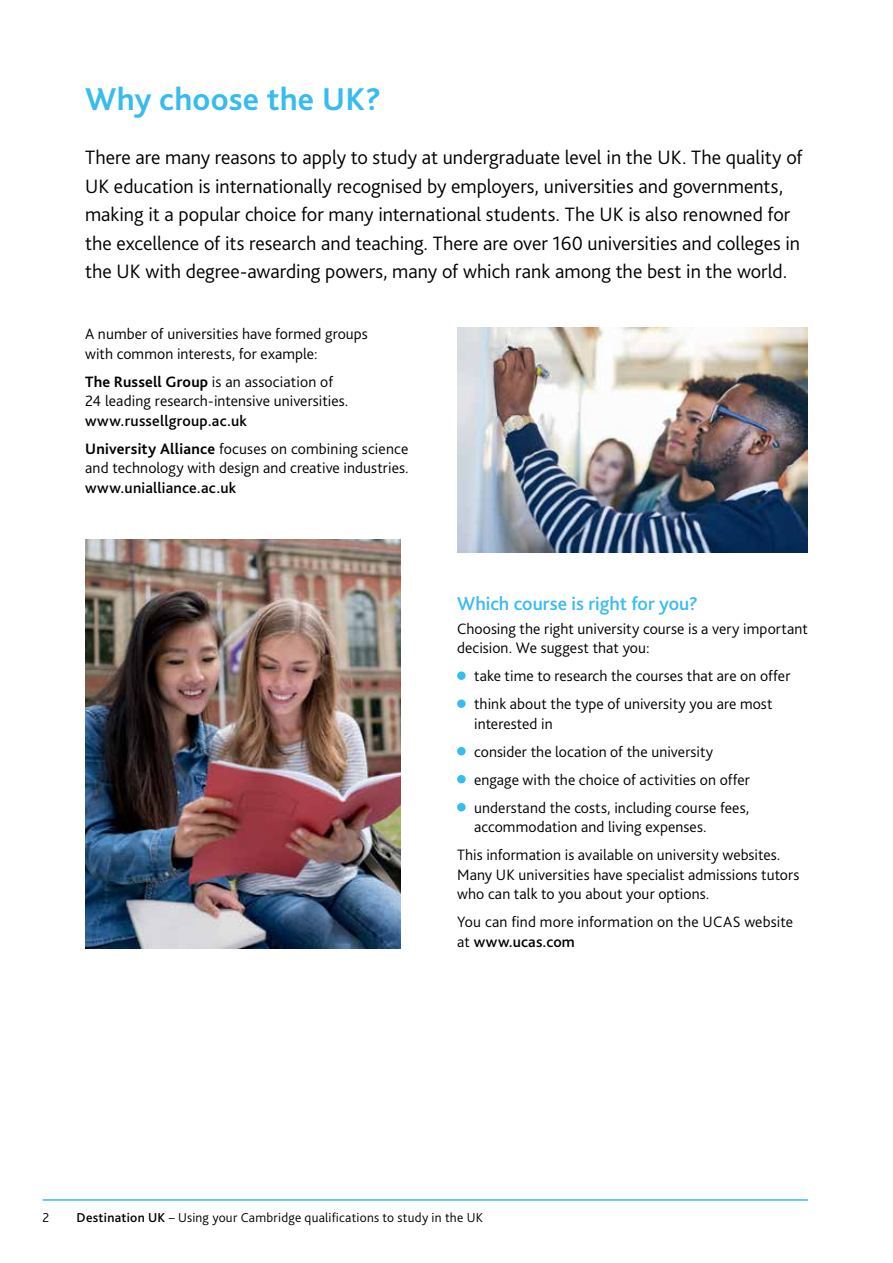
<style>
.page{position:relative;width:893px;height:1263px;background:#fff}
.page>*{position:absolute;margin:0;border:0;box-sizing:border-box;transform-origin:0 0}
.t1{font:700 33px "Bliss Pro";letter-spacing:.01em;color:#36bcee}
.t2{font:300 20.25px/28.5px "Bliss Pro";color:#000}
.t3{font:500 19.5px "Bliss Pro";color:#36bcee}
.t4{font:300 15.75px/28px "Bliss Pro";letter-spacing:.005em;color:#000}
.t5{font:500 15.75px "Bliss Pro";letter-spacing:.015em;color:#000}
.t6{font:300 13.5px "Bliss Pro";letter-spacing:.015em;color:#000}
.s1{font-weight:700}
.s2{font-weight:500}
</style>
<div class="page">
<div style="left:457px;top:671px;width:9px;height:9px;background:#36bcee;border-radius:50%"></div>
<div style="left:457px;top:699px;width:9px;height:9px;background:#36bcee;border-radius:50%"></div>
<div style="left:457px;top:747px;width:9px;height:8px;background:#36bcee;border-radius:50%"></div>
<div style="left:457px;top:775px;width:9px;height:8px;background:#36bcee;border-radius:50%"></div>
<div style="left:457px;top:803px;width:9px;height:8px;background:#36bcee;border-radius:50%"></div>
<img style="left:85px;top:539px;width:316px;height:409px">
<img style="left:457px;top:327px;width:351px;height:226px">
<hr style="left:43px;top:1199px;width:765px;height:2px;background:#36bcee">
<h1 class="t1" style="left:85px;top:79px;width:298px">Why choose the UK?</h1>
<p class="t2" style="left:85px;top:143px;width:719px">There are many reasons to apply to study at undergraduate level in the UK. The quality of UK education is internationally recognised by employers, universities and governments, making it a popular choice for many international students. The UK is also renowned for the excellence of its research and teaching. There are over 160 universities and colleges in the UK with degree-awarding powers, many of which rank among the best in the world.</p>
<p class="t4" style="left:85px;top:324px;width:284px;line-height:19.5px">A number of universities have formed groups with common interests, for example:</p>
<p class="t4" style="left:85px;top:372px;width:265px;line-height:19.5px"><span class="s1">The Russell Group</span> is an association of<br>24 leading research-intensive universities.</p>
<p class="t4" style="left:85px;top:407px;width:325px"><span class="s2">www.russellgroup.ac.uk<br></span><span class="s1">University Alliance</span> focuses on combining science</p>
<p class="t4" style="left:85px;top:454px;width:325px">and technology with design and creative industries.</p>
<p class="t5" style="left:85px;top:478px;width:153px">www.unialliance.ac.uk</p>
<p class="t3" style="left:457px;top:592px;width:243px">Which course is right for you?</p>
<p class="t4" style="left:457px;top:619px;width:352px;line-height:19.5px">Choosing the right university course is a very important decision. We suggest that you:</p>
<p class="t4" style="left:474px;top:662px;width:318px">take time to research the courses that are on offer think about the type of university you are most</p>
<p class="t4" style="left:474px;top:710px;width:277px">interested in<br>consider the location of the university engage with the choice of activities on offer understand the costs, including course fees,</p>
<p class="t4" style="left:457px;top:813px;width:325px;text-indent:17px">accommodation and living expenses.<br>This information is available on university websites.</p>
<p class="t4" style="left:457px;top:865px;width:344px;line-height:19.5px">Many UK universities have specialist admissions tutors who can talk to you about your options.</p>
<p class="t4" style="left:457px;top:912px;width:338px;line-height:19.5px">You can find more information on the UCAS website at <span class="s2">www.ucas.com</span></p>
<p class="t6" style="left:43px;top:1209px;width:8px">2</p>
<p class="t6" style="left:77px;top:1209px;width:408px"><span class="s2">Destination UK</span> – Using your Cambridge qualifications to study in the UK</p>
</div>
